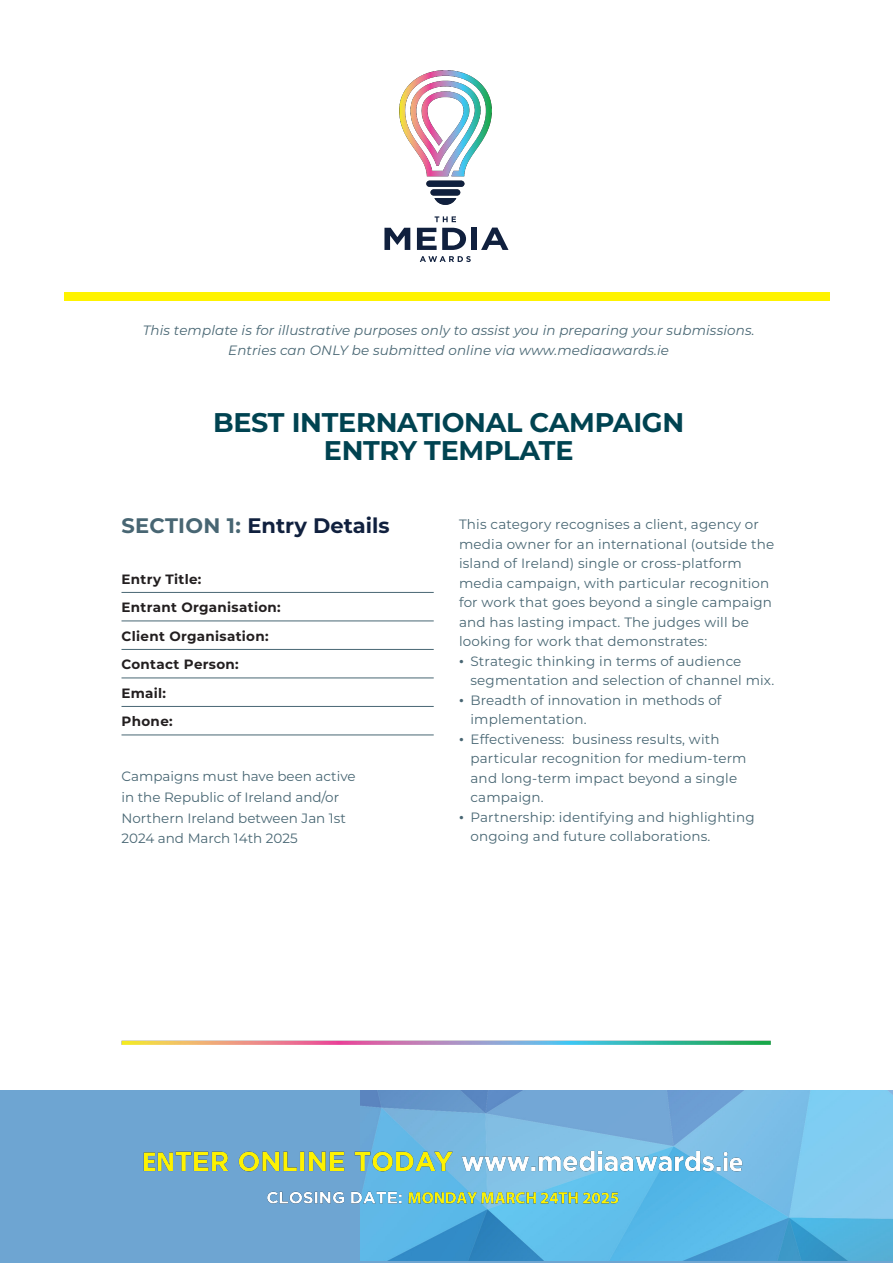
<style>
.page{position:relative;width:893px;height:1263px;background:#fff}
.page>*{position:absolute;margin:0;border:0;box-sizing:border-box;transform-origin:0 0}
.t1{font:700 27px/28.5px "Montserrat";letter-spacing:-.01em;color:#004351;text-align:center}
.t2{font:700 21px "Montserrat";color:#10203e}
.t3{font:13.5px/19.5px "Montserrat";letter-spacing:.015em;color:#486673}
.t4{font:italic 13.5px/19.6px "Montserrat";letter-spacing:.01em;color:#486673;text-align:center}
.t5{font:700 13.5px/28.5px "Montserrat";letter-spacing:.025em;color:#231f20}
.s1{color:#486673}
.s2{font-family:"Times New Roman"}
</style>
<div class="page">
<div style="left:64px;top:292px;width:765px;height:9px;background:#fff300"></div>
<img style="left:399px;top:70px;width:92px;height:107px">
<div style="left:426px;top:181px;width:38px;height:6px;background:#10203e;border-radius:3px"></div>
<div style="left:430px;top:189px;width:30px;height:7px;background:#10203e;border-radius:3px"></div>
<svg style="left:434px;top:198px;width:22px;height:7px"></svg>
<svg style="left:435px;top:216px;width:21px;height:6px"></svg>
<svg style="left:384px;top:228px;width:26px;height:22px"></svg>
<svg style="left:417px;top:228px;width:49px;height:22px"></svg>
<div style="left:471px;top:228px;width:6px;height:22px;background:#10203e"></div>
<svg style="left:481px;top:228px;width:27px;height:22px"></svg>
<svg style="left:420px;top:256px;width:51px;height:6px"></svg>
<hr style="left:122px;top:592px;width:312px;height:1px;background:#486673">
<hr style="left:122px;top:620px;width:312px;height:1px;background:#486673">
<hr style="left:122px;top:649px;width:312px;height:1px;background:#486673">
<hr style="left:122px;top:677px;width:312px;height:1px;background:#486673">
<hr style="left:122px;top:706px;width:312px;height:1px;background:#486673">
<hr style="left:122px;top:734px;width:312px;height:1px;background:#486673">
<img style="left:121px;top:1041px;width:650px;height:4px">
<div style="left:0;top:1091px;width:893px;height:172px;background:#6ea5d2"></div>
<img style="left:361px;top:1091px;width:532px;height:170px">
<img style="left:142px;top:1144px;width:607px;height:34px">
<img style="left:267px;top:1187px;width:355px;height:21px">
<p class="t4" style="left:143px;top:320px;width:613px">This template is for illustrative purposes only to assist you in preparing your submissions.<br>Entries can ONLY be submitted online via www.mediaawards.ie</p>
<h1 class="t1" style="left:213px;top:407px;width:473px">BEST INTERNATIONAL CAMPAIGN<br>ENTRY TEMPLATE</h1>
<h2 class="t2" style="left:122px;top:510px;width:270px"><span class="s1">SECTION 1:</span> Entry Details</h2>
<p class="t5" style="left:122px;top:564px;width:161px">Entry Title:<br>Entrant Organisation:<br>Client Organisation:<br>Contact Person:<br>Email:<br>Phone:</p>
<p class="t3" style="left:122px;top:765px;width:236px;line-height:20.9px">Campaigns must have been active in the Republic of Ireland and/or<br>Northern Ireland between Jan 1st<br>2024 and March 14th 2025</p>
<p class="t3" style="left:459px;top:514px;width:317px">This category recognises a client, agency or media owner for an international (outside the island of Ireland) single or cross-platform media campaign, with particular recognition for work that goes beyond a single campaign and has lasting impact. The judges will be looking for work that demonstrates:</p>
<p class="t3" style="left:470px;top:651px;width:305px;text-indent:-11px"><span class="s2">•</span> Strategic thinking in terms of audience segmentation and selection of channel mix.</p>
<p class="t3" style="left:470px;top:690px;width:253px;text-indent:-11px"><span class="s2">•</span> Breadth of innovation in methods of implementation.</p>
<p class="t3" style="left:470px;top:729px;width:278px;text-indent:-11px"><span class="s2">•</span> Effectiveness: business results, with particular recognition for medium-term and long-term impact beyond a single campaign.</p>
<p class="t3" style="left:470px;top:807px;width:286px;text-indent:-11px"><span class="s2">•</span> Partnership: identifying and highlighting ongoing and future collaborations.</p>
</div>
